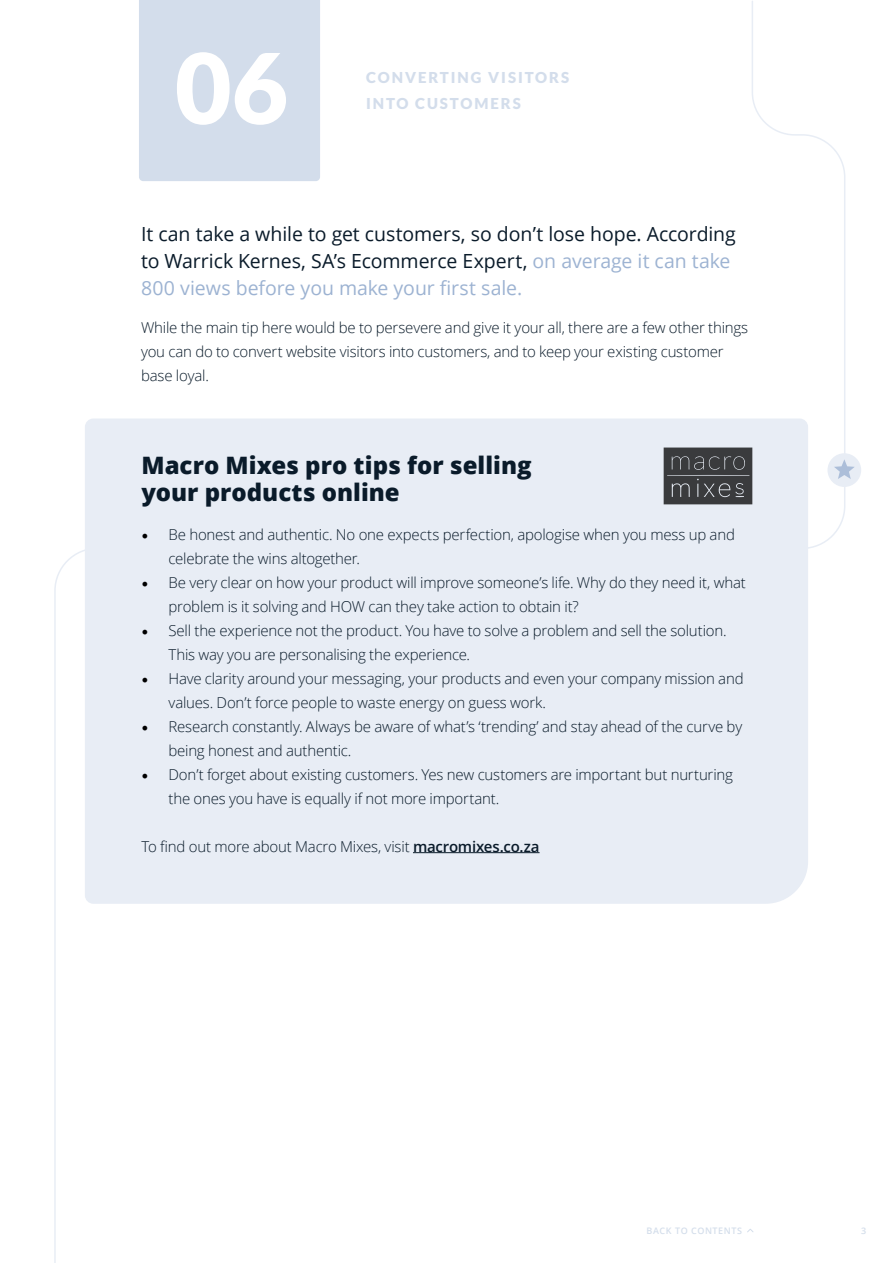
<style>
.page{position:relative;width:893px;height:1263px;background:#fff}
.page>*{position:absolute;margin:0;border:0;box-sizing:border-box;transform-origin:0 0}
.t1{font:900 97.5px "Lato";color:#fff}
.t2{font:800 24px/27px "Open Sans";color:#0a1b2a}
.t3{font:19.5px/27px "Open Sans";letter-spacing:-.005em;color:#0a1b2a}
.t4{font:300 15px/24px "Open Sans";letter-spacing:-.015em;color:#0a1b2a}
.t5{font:900 15px/25.5px "Lato";letter-spacing:.13em;color:#d3ddeb}
.t6{font:600 9px "Open Sans";letter-spacing:.06em;color:#d4deeb}
.s1{color:#9db3d2}
.s2{font-family:"Minion Pro";font-weight:400;font-size:18px;color:#000}
.s3{font-weight:600}
</style>
<div class="page">
<div style="left:827px;top:453px;width:34px;height:34px;background:#e8edf5;border-radius:50%"></div>
<svg style="left:834px;top:459px;width:20px;height:20px"></svg>
<div style="left:139px;top:0;width:181px;height:181px;background:#d3ddeb"></div>
<div style="left:85px;top:418px;width:723px;height:486px;background:#e8edf5"></div>
<hr style="left:413px;top:852px;width:127px;height:1px;background:#0a1b2a">
<svg style="left:664px;top:447px;width:88px;height:57px;background:#47484b"></svg>
<h1 class="t1" style="left:175px;top:31px;width:115px">06</h1>
<p class="t5" style="left:366px;top:65px;width:205px">CONVERTING VISITORS<br>INTO CUSTOMERS</p>
<h3 class="t3" style="left:141px;top:219px;width:596px">It can take a while to get customers, so don’t lose hope. According to Warrick Kernes, SA’s Ecommerce Expert, <span class="s1">on average it can take<br>800 views before you make your first sale.</span></h3>
<p class="t4" style="left:141px;top:315px;width:609px">While the main tip here would be to persevere and give it your all, there are a few other things you can do to convert website visitors into customers, and to keep your existing customer base loyal.</p>
<h2 class="t2" style="left:142px;top:451px;width:391px">Macro Mixes pro tips for selling your products online</h2>
<p class="t4" style="left:169px;top:522px;width:568px;text-indent:-27px"><span class="s2">•</span> Be honest and authentic. No one expects perfection, apologise when you mess up and celebrate the wins altogether.</p>
<p class="t4" style="left:169px;top:570px;width:579px;text-indent:-27px"><span class="s2">•</span> Be very clear on how your product will improve someone’s life. Why do they need it, what problem is it solving and HOW can they take action to obtain it?</p>
<p class="t4" style="left:169px;top:618px;width:560px;text-indent:-27px"><span class="s2">•</span> Sell the experience not the product. You have to solve a problem and sell the solution.<br>This way you are personalising the experience.</p>
<p class="t4" style="left:169px;top:666px;width:577px;text-indent:-27px"><span class="s2">•</span> Have clarity around your messaging, your products and even your company mission and values. Don’t force people to waste energy on guess work.</p>
<p class="t4" style="left:169px;top:714px;width:575px;text-indent:-27px"><span class="s2">•</span> Research constantly. Always be aware of what’s ‘trending’ and stay ahead of the curve by being honest and authentic.</p>
<p class="t4" style="left:169px;top:762px;width:566px;text-indent:-27px"><span class="s2">•</span> Don’t forget about existing customers. Yes new customers are important but nurturing the ones you have is equally if not more important.</p>
<p class="t4" style="left:142px;top:834px;width:400px">To find out more about Macro Mixes, visit <span class="s3">macromixes.co.za</span></p>
<p class="t6" style="left:647px;top:1224px;width:97px">BACK TO CONTENTS</p>
<p class="t6" style="left:861px;top:1224px;width:7px">3</p>
</div>
